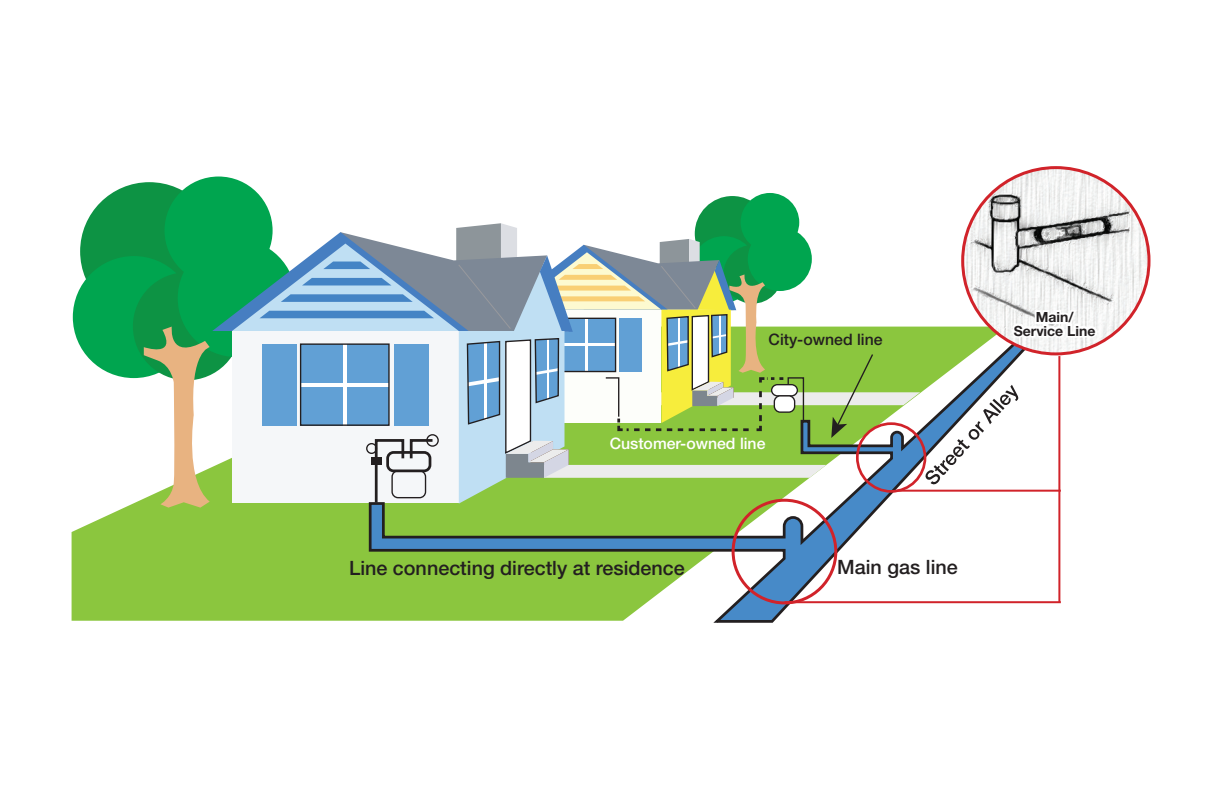
<style>
.page{position:relative;width:1224px;height:792px;background:#fff}
.page>*{position:absolute;margin:0;border:0;box-sizing:border-box;transform-origin:0 0}
.t1{font:500 19.8px "Helvetica Neue LT Pro";color:#231f20}
.t2{font:500 15.8px "Helvetica Neue LT Pro";color:#fff}
.t3{font:500 15.8px "Helvetica Neue LT Pro";color:#231f20}
.t4{font:700 14px/13.5px "Helvetica Neue LT Pro";color:#231f20;text-align:center}
</style>
<div class="page">
<svg style="left:72px;top:327px;width:295px;height:294px;fill:#8bc63e"></svg>
<div style="left:695px;top:196px;width:75px;height:75px;background:#0d9344;border-radius:50%"></div>
<div style="left:741px;top:193px;width:58px;height:59px;background:#00a54f;border-radius:50%"></div>
<div style="left:80px;top:182px;width:139px;height:139px;background:#0d9344;border-radius:50%"></div>
<div style="left:165px;top:177px;width:108px;height:108px;background:#00a54f;border-radius:50%"></div>
<div style="left:73px;top:256px;width:122px;height:122px;background:#00a54f;border-radius:50%"></div>
<div style="left:133px;top:272px;width:108px;height:108px;background:#0d9344;border-radius:50%"></div>
<svg style="left:367px;top:508px;width:685px;height:115px"></svg>
<img style="left:963px;top:168px;width:186px;height:186px;border-radius:93px">
<svg style="left:144px;top:223px;width:956px;height:285px"></svg>
<div style="left:732px;top:499px;width:105px;height:105px;border:3px solid #d1232a;border-radius:50%"></div>
<div style="left:856px;top:422px;width:70px;height:71px;border:3px solid #d1232a;border-radius:50%"></div>
<hr style="left:898px;top:490px;width:163px;height:2px;background:#d1232a">
<hr style="left:1058px;top:356px;width:2px;height:246px;background:#d1232a">
<hr style="left:784px;top:601px;width:277px;height:2px;background:#d1232a">
<p class="t3" style="left:769px;top:330px;width:115px">City-owned line</p>
<p class="t2" style="left:610px;top:434px;width:157px">Customer-owned line</p>
<p class="t1" style="left:349px;top:556px;width:337px">Line connecting directly at residence</p>
<p class="t1" style="left:837px;top:555px;width:122px">Main gas line</p>
<p class="t4" style="left:1014px;top:310px;width:83px">Main/<br>Service Line</p>
</div>
